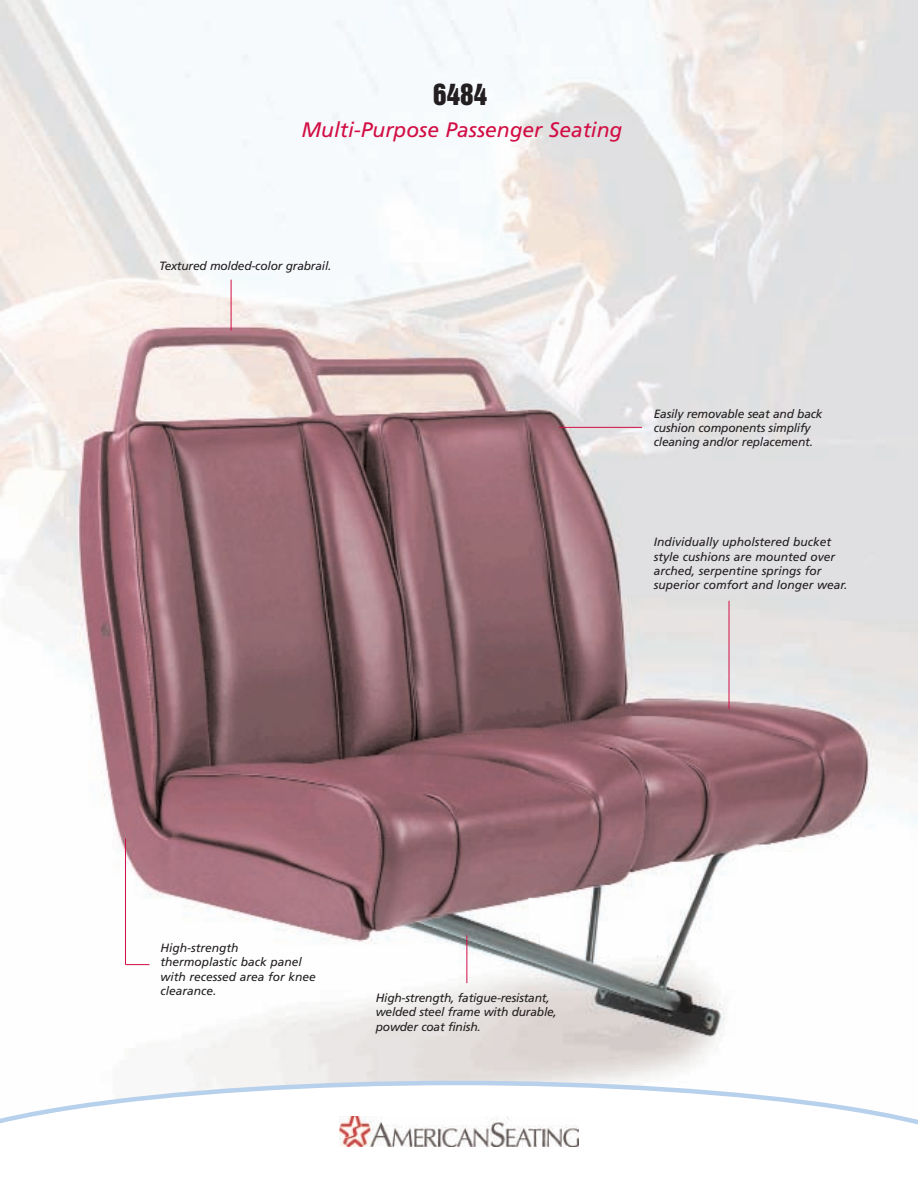
<style>
.page{position:relative;width:918px;height:1188px;background:#fff}
.page>*{position:absolute;margin:0;border:0;box-sizing:border-box;transform-origin:0 0}
.t1{font:27px "Helvetica Inserat";color:#231f20}
.t2{font:italic 21px "Frutiger";color:#d20d44}
.t3{font:italic 12px/14.4px "Frutiger";color:#231f20}
</style>
<div class="page">
<img style="left:0;top:0;width:918px;height:1078px">
<svg style="left:0;top:1078px;width:918px;height:47px"></svg>
<img style="left:339px;top:1116px;width:240px;height:30px">
<hr style="left:729px;top:601px;width:1px;height:108px;background:#d20d44">
<hr style="left:466px;top:935px;width:1px;height:48px;background:#d20d44">
<hr style="left:559px;top:427px;width:83px;height:1px;background:#d20d44">
<hr style="left:231px;top:280px;width:1px;height:51px;background:#d20d44">
<hr style="left:125px;top:838px;width:1px;height:127px;background:#d20d44">
<svg style="left:125px;top:964px;width:24px;height:1px"></svg>
<h1 class="t1" style="left:433px;top:83px;width:55px">6484</h1>
<h2 class="t2" style="left:302px;top:121px;width:322px">Multi-Purpose Passenger Seating</h2>
<p class="t3" style="left:159px;top:259px;width:174px">Textured molded-color grabrail.</p>
<p class="t3" style="left:654px;top:407px;width:170px">Easily removable seat and back cushion components simplify cleaning and/or replacement.</p>
<p class="t3" style="left:654px;top:536px;width:195px">Individually upholstered bucket style cushions are mounted over arched, serpentine springs for superior comfort and longer wear.</p>
<p class="t3" style="left:160px;top:941px;width:157px">High-strength thermoplastic back panel with recessed area for knee clearance.</p>
<p class="t3" style="left:376px;top:991px;width:183px">High-strength, fatigue-resistant, welded steel frame with durable, powder coat finish.</p>
</div>
